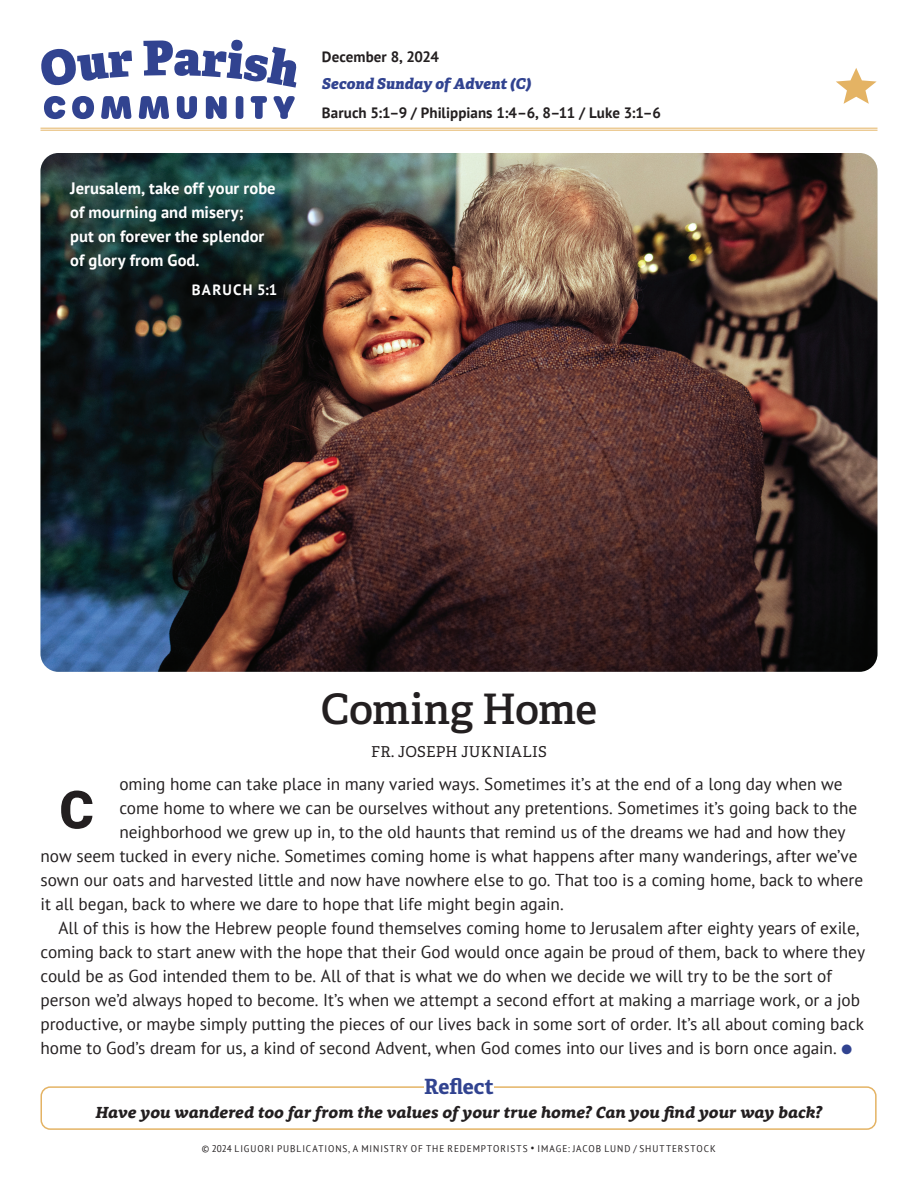
<style>
.page{position:relative;width:918px;height:1188px;background:#fff}
.page>*{position:absolute;margin:0;border:0;box-sizing:border-box;transform-origin:0 0}
.DISPLAY-LETTER{font:900 52.5px "Roboto";color:#231f20}
.t1{font:600 42px "Adelle";letter-spacing:-.015em;color:#231f20}
.H2-REFLECT{font:700 21px "Adelle";color:#314390}
.BODY-TEXT{font:17.25px/24px "PT Sans";color:#231f20}
.BODY-TEXT-NO-INDENT{font:17.25px "PT Sans";color:#231f20}
.SCRIPTURE-QUOTE{font:700 16.5px/24px "PT Sans";letter-spacing:.005em;color:#fff}
.REFLECTION-QUESTION{font:italic 800 16.5px "Rooney";letter-spacing:.005em;color:#231f20}
.NAMEPLATE-TEXT{font:700 15px "PT Sans";letter-spacing:.005em;color:#231f20}
.NAMEPLATE-TIME{font:italic 800 15px "Adelle";letter-spacing:.005em;color:#314390}
.AUTHOR{font:15px "Adelle";letter-spacing:.015em;color:#231f20}
.SCRIPTURE-QUOTE-SOURCE{font:700 15px "PT Sans";letter-spacing:.085em;color:#fff}
.t2{font:9.75px "PT Sans";letter-spacing:.1em;color:#231f20;scale:.95 1}
.s1{color:#314390}
</style>
<div class="page">
<hr style="left:40px;top:130px;width:838px;height:1px;background:#e4b364">
<hr style="left:40px;top:128px;width:838px;height:1px;background:#e4b364">
<svg style="left:40px;top:96px;width:259px;height:35px"></svg>
<svg style="left:41px;top:39px;width:256px;height:49px"></svg>
<svg style="left:836px;top:68px;width:41px;height:36px"></svg>
<div style="left:40px;top:1086px;width:837px;height:44px;border:2px solid #e4b364;border-radius:9px"></div>
<div style="left:424px;top:1078px;width:70px;height:21px;background:#fff"></div>
<img style="left:40px;top:153px;width:838px;height:519px">
<p class="SCRIPTURE-QUOTE" style="left:70px;top:176px;width:207px">Jerusalem, take off your robe of mourning and misery;<br>put on forever the splendor of glory from God.</p>
<p class="SCRIPTURE-QUOTE-SOURCE" style="left:192px;top:279px;width:87px">BARUCH 5:1</p>
<p class="NAMEPLATE-TEXT" style="left:322px;top:47px;width:119px">December 8, 2024</p>
<p class="NAMEPLATE-TIME" style="left:322px;top:74px;width:211px">Second Sunday of Advent (C)</p>
<p class="NAMEPLATE-TEXT" style="left:322px;top:103px;width:341px">Baruch 5:1–9 / Philippians 1:4–6, 8–11 / Luke 3:1–6</p>
<h1 class="t1" style="left:321px;top:682px;width:278px">Coming Home</h1>
<p class="AUTHOR" style="left:371px;top:742px;width:177px">FR. JOSEPH JUKNIALIS</p>
<p class="BODY-TEXT-NO-INDENT" style="left:119px;top:772px;width:725px">oming home can take place in many varied ways. Sometimes it’s at the end of a long day when we</p>
<p class="BODY-TEXT-NO-INDENT" style="left:119px;top:796px;width:740px">come home to where we can be ourselves without any pretentions. Sometimes it’s going back to the</p>
<p class="BODY-TEXT-NO-INDENT" style="left:119px;top:820px;width:728px">neighborhood we grew up in, to the old haunts that remind us of the dreams we had and how they</p>
<p class="BODY-TEXT-NO-INDENT" style="left:40px;top:844px;width:819px">now seem tucked in every niche. Sometimes coming home is what happens after many wanderings, after we’ve</p>
<p class="BODY-TEXT-NO-INDENT" style="left:40px;top:868px;width:824px">sown our oats and harvested little and now have nowhere else to go. That too is a coming home, back to where</p>
<p class="BODY-TEXT-NO-INDENT" style="left:40px;top:892px;width:525px">it all began, back to where we dare to hope that life might begin again.</p>
<p class="BODY-TEXT" style="left:40px;top:915px;width:826px;text-indent:18px">All of this is how the Hebrew people found themselves coming home to Jerusalem after eighty years of exile, coming back to start anew with the hope that their God would once again be proud of them, back to where they could be as God intended them to be. All of that is what we do when we decide we will try to be the sort of person we’d always hoped to become. It’s when we attempt a second effort at making a marriage work, or a job productive, or maybe simply putting the pieces of our lives back in some sort of order. It’s all about coming back home to God’s dream for us, a kind of second Advent, when God comes into our lives and is born once again. <span class="s1">●</span></p>
<p class="H2-REFLECT" style="left:424px;top:1073px;width:71px">Reflect</p>
<p class="REFLECTION-QUESTION" style="left:96px;top:1102px;width:728px">Have you wandered too far from the values of your true home? Can you find your way back?</p>
<p class="DISPLAY-LETTER" style="left:59px;top:773px;width:36px">C</p>
<p class="t2" style="left:202px;top:1142px;width:543px">© 2024 LIGUORI PUBLICATIONS, A MINISTRY OF THE REDEMPTORISTS • IMAGE: JACOB LUND / SHUTTERSTOCK</p>
</div>
